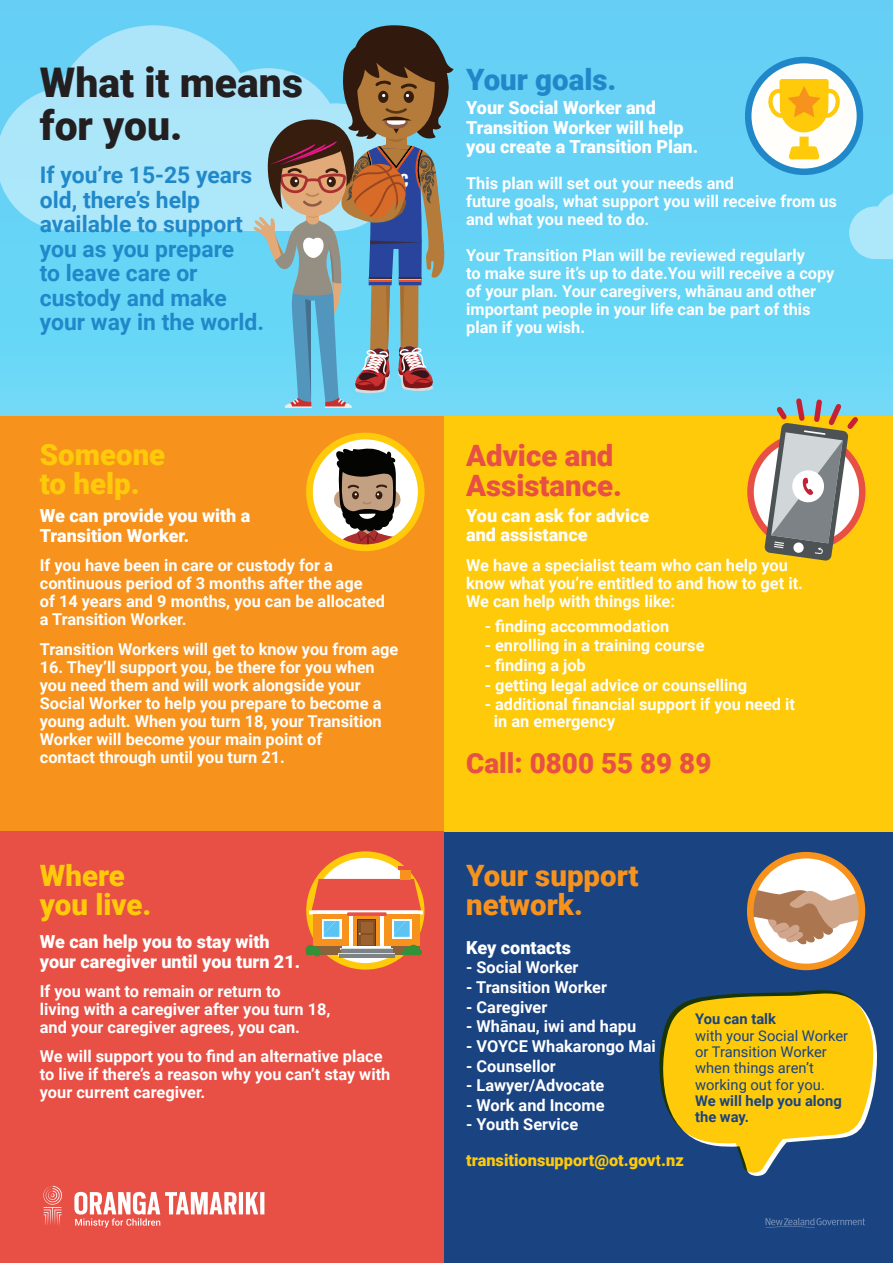
<style>
.page{position:relative;width:893px;height:1263px;background:#66d5f6}
.page>*{position:absolute;margin:0;border:0;box-sizing:border-box;transform-origin:0 0}
.t1{font:900 40.8px/42.3px "Roboto";color:#231f20}
.t2{font:900 29.4px/29.4px "Roboto";color:#feca0a}
.t3{font:900 29.4px/29.4px "Roboto";color:#e84f45}
.t4{font:900 29.4px/29.4px "Roboto";color:#f7931d}
.t5{font:900 29.4px "Roboto";color:#2088c9}
.t6{font:900 27.75px "Roboto";color:#e84f45}
.t7{font:700 22.95px/24.6px "Roboto";color:#2088c9}
.t8{font:900 18px/19.6px "Roboto";color:#fff}
.t9{font:700 16.35px/18px "Roboto";color:#fff}
.t10{font:900 16.35px "Roboto";color:#feca0a}
.t11{font:14.7px/16.4px "Roboto";color:#1a4382}
.s1{font-weight:700}
</style>
<div class="page">
<svg style="left:0;top:25px;width:253px;height:206px;fill:#ace6f9"></svg>
<svg style="left:849px;top:194px;width:44px;height:65px"></svg>
<div style="left:0;top:417px;width:444px;height:419px;background:#f7931d"></div>
<div style="left:0;top:832px;width:444px;height:431px;background:#e84f45"></div>
<div style="left:444px;top:832px;width:449px;height:431px;background:#1a4382"></div>
<div style="left:444px;top:417px;width:449px;height:415px;background:#feca0a"></div>
<svg style="left:309px;top:436px;width:112px;height:112px;background:#fef4cf"></svg>
<svg style="left:333px;top:448px;width:84px;height:100px;background:#9e876d"></svg>
<div style="left:306px;top:433px;width:119px;height:118px;border:7px solid #feca0a;border-radius:50%"></div>
<svg style="left:309px;top:855px;width:112px;height:111px;background:#fdf4d6"></svg>
<div style="left:306px;top:851px;width:118px;height:119px;border:7px solid #feca0a;border-radius:50%"></div>
<svg style="left:750px;top:436px;width:112px;height:112px"></svg>
<div style="left:747px;top:433px;width:118px;height:118px;border:7px solid #e84f45;border-radius:50%"></div>
<svg style="left:764px;top:395px;width:99px;height:166px"></svg>
<svg style="left:748px;top:60px;width:112px;height:112px;background:#d4e7ef"></svg>
<div style="left:745px;top:57px;width:118px;height:118px;border:7px solid #2088c9;border-radius:50%"></div>
<svg style="left:312px;top:879px;width:109px;height:31px"></svg>
<hr style="left:319px;top:879px;width:95px;height:1px;background:#e84f45">
<svg style="left:309px;top:910px;width:114px;height:4px"></svg>
<div style="left:313px;top:946px;width:107px;height:8px;background:#8a633d"></div>
<div style="left:313px;top:914px;width:107px;height:32px;background:#f7931d"></div>
<div style="left:400px;top:869px;width:11px;height:11px;background:#f7931d"></div>
<hr style="left:398px;top:867px;width:14px;height:3px;background:#e84f45">
<svg style="left:347px;top:912px;width:40px;height:4px"></svg>
<hr style="left:349px;top:916px;width:4px;height:30px;background:#fff">
<hr style="left:380px;top:916px;width:4px;height:30px;background:#fff">
<hr style="left:342px;top:946px;width:49px;height:2px;background:#fff">
<hr style="left:340px;top:948px;width:53px;height:1px;background:#dbdede">
<hr style="left:341px;top:949px;width:52px;height:4px;background:#7d8287">
<hr style="left:338px;top:953px;width:57px;height:1px;background:#dbdede">
<hr style="left:339px;top:954px;width:56px;height:4px;background:#7d8287">
<svg style="left:357px;top:919px;width:19px;height:27px"></svg>
<div style="left:361px;top:922px;width:12px;height:10px;background:#9c612e"></div>
<div style="left:361px;top:935px;width:12px;height:10px;background:#9c612e"></div>
<div style="left:392px;top:919px;width:20px;height:20px;background:linear-gradient(to right,#fff,#fff)"></div>
<svg style="left:394px;top:921px;width:16px;height:16px"></svg>
<svg style="left:322px;top:919px;width:19px;height:20px"></svg>
<svg style="left:324px;top:921px;width:15px;height:16px"></svg>
<svg style="left:401px;top:945px;width:21px;height:10px"></svg>
<svg style="left:305px;top:945px;width:16px;height:11px"></svg>
<svg style="left:74px;top:1192px;width:190px;height:35px"></svg>
<svg style="left:43px;top:1186px;width:19px;height:39px"></svg>
<svg style="left:765px;top:1218px;width:100px;height:10px"></svg>
<svg style="left:253px;top:25px;width:200px;height:383px"></svg>
<svg style="left:750px;top:855px;width:112px;height:112px;background:#fdedd9"></svg>
<svg style="left:750px;top:878px;width:112px;height:67px;background:#d3b49e"></svg>
<div style="left:747px;top:852px;width:118px;height:118px;border:7px solid #f7931d;border-radius:50%"></div>
<svg style="left:767px;top:79px;width:75px;height:80px;background:#fcde80"></svg>
<svg style="left:659px;top:990px;width:218px;height:186px"></svg>
<p class="t1" style="left:40px;top:60px;width:265px">What it means for you.</p>
<p class="t7" style="left:40px;top:162px;width:226px">If you’re 15-25 years old, there’s help available to support you as you prepare<br>to leave care or custody and make your way in the world.</p>
<p class="t5" style="left:466px;top:58px;width:152px">Your goals.</p>
<p class="t8" style="left:466px;top:97px;width:233px">Your Social Worker and<br>Transition Worker will help you create a Transition Plan.</p>
<p class="t9" style="left:466px;top:174px;width:372px">This plan will set out your needs and<br>future goals, what support you will receive from us and what you need to do.</p>
<p class="t9" style="left:466px;top:246px;width:370px">Your Transition Plan will be reviewed regularly<br>to make sure it’s up to date.You will receive a copy of your plan. Your caregivers, whānau and other important people in your life can be part of this plan if you wish.</p>
<p class="t2" style="left:40px;top:438px;width:127px">Someone to help.</p>
<p class="t3" style="left:466px;top:440px;width:157px">Advice and<br>Assistance.</p>
<p class="t8" style="left:40px;top:505px;width:212px">We can provide you with a<br>Transition Worker.</p>
<p class="t9" style="left:40px;top:556px;width:347px">If you have been in care or custody for a continuous period of 3 months after the age<br>of 14 years and 9 months, you can be allocated a Transition Worker.</p>
<p class="t9" style="left:40px;top:639px;width:360px">Transition Workers will get to know you from age</p>
<p class="t9" style="left:40px;top:657px;width:343px">16. They’ll support you, be there for you when you need them and will work alongside your Social Worker to help you prepare to become a young adult. When you turn 18, your Transition Worker will become your main point of<br>contact through until you turn 21.</p>
<p class="t2" style="left:40px;top:860px;width:113px">Where you live.</p>
<p class="t8" style="left:40px;top:931px;width:262px">We can help you to stay with your caregiver until you turn 21.</p>
<p class="t9" style="left:40px;top:981px;width:292px">If you want to remain or return to<br>living with a caregiver after you turn 18, and your caregiver agrees, you can.</p>
<p class="t9" style="left:40px;top:1047px;width:352px">We will support you to find an alternative place to live if there’s a reason why you can’t stay with your current caregiver.</p>
<p class="t8" style="left:466px;top:505px;width:184px">You can ask for advice and assistance</p>
<p class="t9" style="left:466px;top:556px;width:338px">We have a specialist team who can help you know what you’re entitled to and how to get it.<br>We can help with things like:</p>
<p class="t9" style="left:485px;top:616px;width:186px">- finding accommodation</p>
<p class="t9" style="left:485px;top:636px;width:221px">- enrolling in a training course</p>
<p class="t9" style="left:485px;top:656px;width:103px">- finding a job</p>
<p class="t9" style="left:485px;top:675px;width:264px">- getting legal advice or counselling</p>
<p class="t9" style="left:494px;top:696px;width:303px;line-height:16.4px;text-indent:-9px">- additional financial support if you need it in an emergency</p>
<p class="t6" style="left:466px;top:743px;width:247px">Call: 0800 55 89 89</p>
<p class="t4" style="left:466px;top:860px;width:174px">Your support network.</p>
<p class="t8" style="left:466px;top:937px;width:106px">Key contacts</p>
<p class="t9" style="left:466px;top:958px;width:114px">- Social Worker</p>
<p class="t9" style="left:466px;top:978px;width:142px">- Transition Worker</p>
<p class="t9" style="left:466px;top:997px;width:83px">- Caregiver</p>
<p class="t9" style="left:466px;top:1017px;width:171px">- Whānau, iwi and hapu</p>
<p class="t9" style="left:466px;top:1036px;width:191px">- VOYCE Whakarongo Mai</p>
<p class="t9" style="left:466px;top:1056px;width:91px">- Counsellor</p>
<p class="t9" style="left:466px;top:1076px;width:140px">- Lawyer/Advocate</p>
<p class="t9" style="left:466px;top:1095px;width:140px">- Work and Income</p>
<p class="t9" style="left:466px;top:1115px;width:114px">- Youth Service</p>
<p class="t10" style="left:466px;top:1149px;width:219px">transitionsupport@ot.govt.nz</p>
<p class="t11" style="left:695px;top:1010px;width:155px"><span class="s1">You can talk<br></span>with your Social Worker or Transition Worker when things aren’t working out for you.<br><span class="s1">We will help you along the way.</span></p>
</div>
